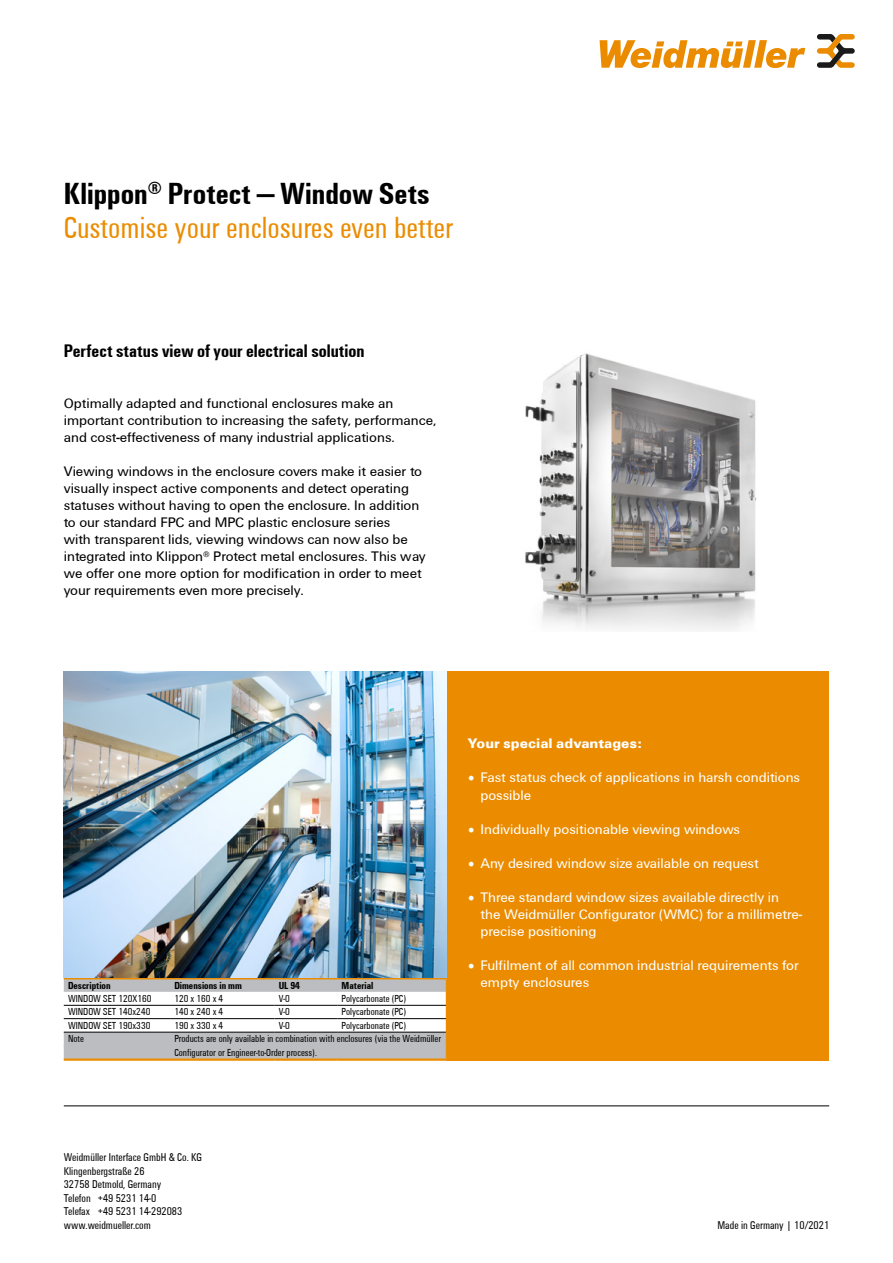
<style>
.page{position:relative;width:893px;height:1263px;background:#fff}
.page>*{position:absolute;margin:0;border:0;box-sizing:border-box;transform-origin:0 0}
.t1{font:31.5px/34px "Weidmueller Condensed";color:#eb8c00}
.t2{font:700 18.75px "Weidmueller Condensed";color:#000}
.t3{font:14.25px/17px "Weidmueller";color:#000}
.t4{font:14.25px/17px "Weidmueller";color:#fff}
.t5{font:700 14.25px "Weidmueller";color:#fff}
.t6{font:11.7px/13.6px "Weidmueller Condensed";color:#000}
.t7{font:10.5px/13.5px "Weidmueller Condensed";color:#000}
.t8{font:700 10.5px "Weidmueller Condensed";color:#000}
.s1{font-weight:700;color:#000}
.s2{font-family:"Minion Pro";font-size:18px}
</style>
<div class="page">
<div style="left:446px;top:672px;width:383px;height:389px;background:#eb8c00"></div>
<svg style="left:600px;top:40px;width:205px;height:28px"></svg>
<svg style="left:817px;top:34px;width:38px;height:34px"></svg>
<img style="left:525px;top:353px;width:232px;height:277px">
<hr style="left:64px;top:1105px;width:765px;height:1px;background:#000">
<hr style="left:170px;top:977px;width:104px;height:2px;background:#eb8c00">
<hr style="left:274px;top:977px;width:63px;height:2px;background:#eb8c00">
<hr style="left:337px;top:977px;width:109px;height:2px;background:#eb8c00">
<hr style="left:64px;top:1058px;width:106px;height:3px;background:#eb8c00">
<hr style="left:170px;top:1058px;width:104px;height:3px;background:#eb8c00">
<hr style="left:274px;top:1058px;width:63px;height:3px;background:#eb8c00">
<hr style="left:337px;top:1058px;width:109px;height:3px;background:#eb8c00">
<hr style="left:64px;top:977px;width:106px;height:2px;background:#eb8c00">
<svg style="left:64px;top:978px;width:383px;height:82px"></svg>
<hr style="left:64px;top:1045px;width:106px;height:2px;background:#bcbdc0">
<img style="left:64px;top:672px;width:382px;height:305px">
<h1 class="t1" style="left:64px;top:176px;width:391px"><span class="s1">Klippon</span><sup>®</sup> <span class="s1">Protect — Window Sets<br></span>Customise your enclosures even better</h1>
<h2 class="t2" style="left:64px;top:340px;width:302px">Perfect status view of your electrical solution</h2>
<p class="t3" style="left:64px;top:395px;width:374px">Optimally adapted and functional enclosures make an important contribution to increasing the safety, performance, and cost-effectiveness of many industrial applications.</p>
<p class="t3" style="left:64px;top:463px;width:364px">Viewing windows in the enclosure covers make it easier to visually inspect active components and detect operating statuses without having to open the enclosure. In addition to our standard FPC and MPC plastic enclosure series<br>with transparent lids, viewing windows can now also be integrated into Klippon<sup>®</sup> Protect metal enclosures. This way we offer one more option for modification in order to meet your requirements even more precisely.</p>
<p class="t8" style="left:68px;top:979px;width:44px">Description</p>
<p class="t8" style="left:174px;top:979px;width:69px">Dimensions in mm</p>
<p class="t8" style="left:279px;top:979px;width:23px">UL 94</p>
<p class="t8" style="left:342px;top:979px;width:33px">Material</p>
<p class="t7" style="left:68px;top:991px;width:85px">WINDOW SET 120X160</p>
<p class="t7" style="left:174px;top:991px;width:50px">120 x 160 x 4</p>
<p class="t7" style="left:279px;top:991px;width:13px">V-0</p>
<p class="t7" style="left:342px;top:991px;width:66px">Polycarbonate (PC)</p>
<p class="t7" style="left:68px;top:1005px;width:84px">WINDOW SET 140x240</p>
<p class="t7" style="left:174px;top:1005px;width:50px">140 x 240 x 4</p>
<p class="t7" style="left:279px;top:1005px;width:13px">V-0</p>
<p class="t7" style="left:342px;top:1005px;width:66px">Polycarbonate (PC)</p>
<p class="t7" style="left:68px;top:1018px;width:84px">WINDOW SET 190x330</p>
<p class="t7" style="left:174px;top:1018px;width:50px">190 x 330 x 4</p>
<p class="t7" style="left:279px;top:1018px;width:13px">V-0</p>
<p class="t7" style="left:342px;top:1018px;width:66px">Polycarbonate (PC)</p>
<p class="t7" style="left:68px;top:1032px;width:18px">Note</p>
<p class="t7" style="left:174px;top:1032px;width:268px">Products are only available in combination with enclosures (via the Weidmüller<br>Configurator or Engineer-to-Order process).</p>
<p class="t5" style="left:468px;top:735px;width:176px">Your special advantages:</p>
<p class="t4" style="left:480px;top:769px;width:321px;text-indent:-13px"><span class="s2">•</span> Fast status check of applications in harsh conditions possible</p>
<p class="t4" style="left:468px;top:820px;width:274px"><span class="s2">•</span> Individually positionable viewing windows</p>
<p class="t4" style="left:468px;top:854px;width:292px"><span class="s2">•</span> Any desired window size available on request</p>
<p class="t4" style="left:480px;top:888px;width:323px;text-indent:-13px"><span class="s2">•</span> Three standard window sizes available directly in the Weidmüller Configurator (WMC) for a millimetre&shy;precise positioning</p>
<p class="t4" style="left:480px;top:956px;width:320px;text-indent:-13px"><span class="s2">•</span> Fulfilment of all common industrial requirements for empty enclosures</p>
<p class="t6" style="left:64px;top:1150px;width:140px">Weidmüller Interface GmbH &amp; Co. KG<br>Klingenbergstraße 26<br>32758 Detmold, Germany<br>Telefon +49 5231 14-0<br>Telefax +49 5231 14-292083 www.weidmueller.com</p>
<p class="t6" style="left:717px;top:1218px;width:113px">Made in Germany | 10/2021</p>
</div>
